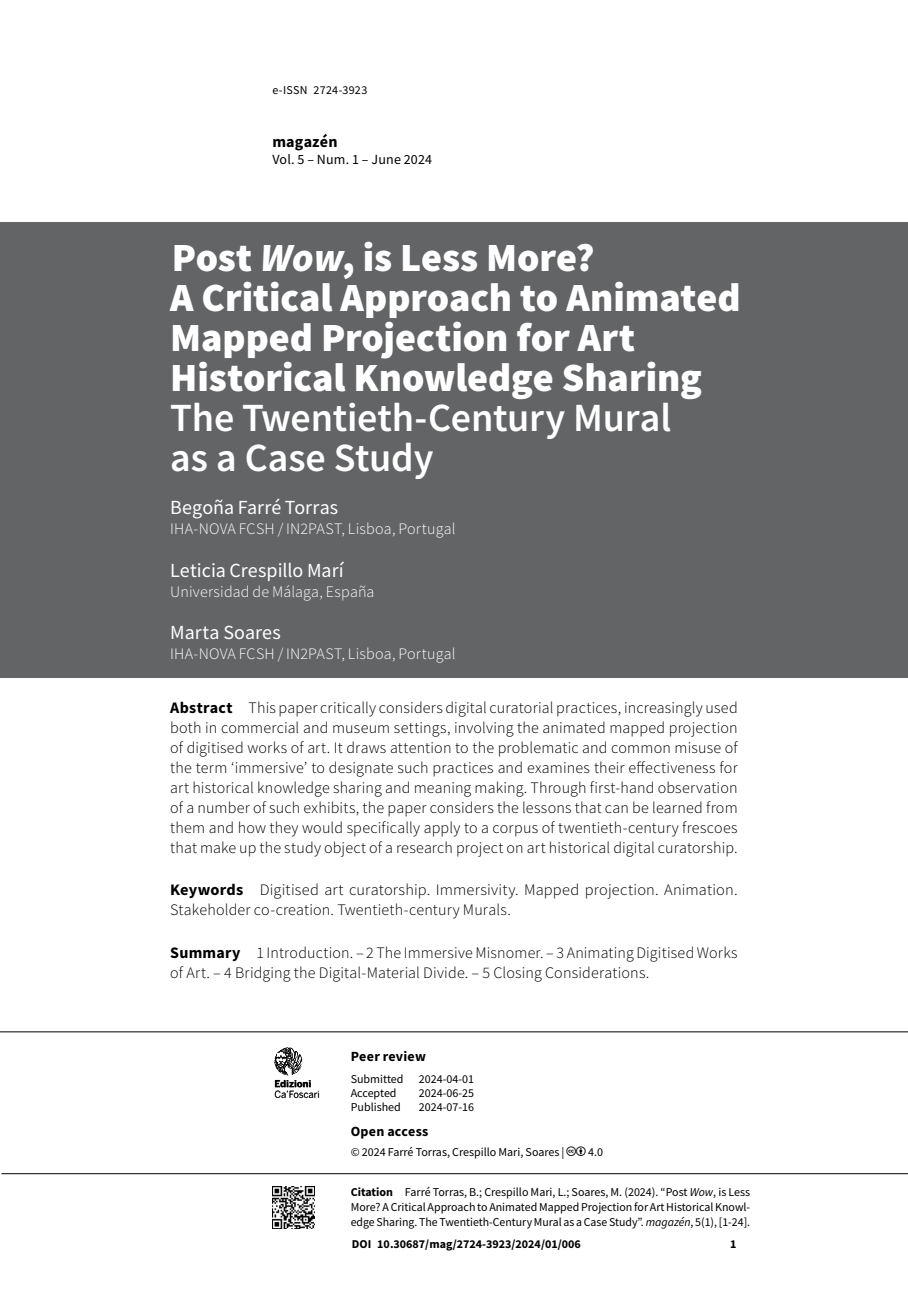
<style>
.page{position:relative;width:908px;height:1304px;background:#fff}
.page>*{position:absolute;margin:0;border:0;box-sizing:border-box;transform-origin:0 0}
.t1{font:900 40px/40px "Source Sans Pro";letter-spacing:-.005em;color:#fff}
.t2{font:600 40px/40px "Source Sans Pro";letter-spacing:-.005em;color:#fff}
.t3{font:20px "Source Sans Pro";color:#fff}
.t4{font:300 16px/20px "Source Sans Pro";letter-spacing:.01em;color:#000}
.t5{font:300 16px "Source Sans Pro";letter-spacing:.01em;color:#fff}
.t6{font:700 16px "Source Sans Pro";letter-spacing:.01em;color:#000}
.t7{font:700 14px "Source Sans Pro";letter-spacing:.02em;color:#000}
.t8{font:14px "Source Sans Pro";letter-spacing:.015em;color:#000}
.t9{font:12px/15px "Source Sans Pro";color:#000;text-align:justify}
.t10{font:700 12px "Source Sans Pro";color:#000}
.t11{font:12px "Source Sans Pro";letter-spacing:.02em;color:#000}
.t12{font:9.6px "Benton Sans";letter-spacing:-.01em;color:#000}
.t13{font:700 9.6px "Benton Sans";color:#000}
.s1{font-style:italic}
.s2{font-weight:700}
</style>
<div class="page">
<hr style="left:2px;top:1173px;width:905px;height:1px;background:#000">
<hr style="left:0;top:1031px;width:907px;height:1px;background:#000">
<img style="left:272px;top:1187px;width:42px;height:42px">
<svg style="left:274px;top:1047px;width:45px;height:51px"></svg>
<div style="left:0;top:223px;width:907px;height:455px;background:#636466"></div>
<p class="t11" style="left:272px;top:82px;width:96px">e-ISSN 2724-3923</p>
<p class="t6" style="left:272px;top:131px;width:67px">magazén</p>
<p class="t8" style="left:272px;top:150px;width:161px">Vol. 5 – Num. 1 – June 2024</p>
<h1 class="t1" style="left:170px;top:237px;width:571px">Post <span class="s1">Wow</span>, is Less More?<br>A Critical Approach to Animated<br>Mapped Projection for Art<br>Historical Knowledge Sharing</h1>
<h1 class="t2" style="left:170px;top:398px;width:502px">The Twentieth-Century Mural as a Case Study</h1>
<p class="t3" style="left:170px;top:495px;width:169px">Begoña Farré Torras</p>
<p class="t5" style="left:170px;top:519px;width:287px">IHA-NOVA FCSH / IN2PAST, Lisboa, Portugal</p>
<p class="t3" style="left:170px;top:557px;width:175px">Leticia Crespillo Marí</p>
<p class="t5" style="left:170px;top:582px;width:206px">Universidad de Málaga, España</p>
<p class="t3" style="left:170px;top:620px;width:112px">Marta Soares</p>
<p class="t5" style="left:170px;top:644px;width:287px">IHA-NOVA FCSH / IN2PAST, Lisboa, Portugal</p>
<p class="t4" style="left:170px;top:697px;width:568px;text-align:justify"><span class="s2">Abstract</span> This paper critically considers digital curatorial practices, increasingly used both in commercial and museum settings, involving the animated mapped projection of digitised works of art. It draws attention to the problematic and common misuse of the term ‘immersive’ to designate such practices and examines their effectiveness for art historical knowledge sharing and meaning making. Through first-hand observation of a number of such exhibits, the paper considers the lessons that can be learned from them and how they would specifically apply to a corpus of twentieth-century frescoes that make up the study object of a research project on art historical digital curatorship.</p>
<p class="t4" style="left:170px;top:880px;width:568px"><span class="s2">Keywords</span> Digitised art curatorship. Immersivity. Mapped projection. Animation.<br>Stakeholder co-creation. Twentieth-century Murals.</p>
<p class="t4" style="left:170px;top:943px;width:568px"><span class="s2">Summary</span> 1 Introduction. – 2 The Immersive Misnomer. – 3 Animating Digitised Works of Art. – 4 Bridging the Digital-Material Divide. – 5 Closing Considerations.</p>
<p class="t13" style="left:274px;top:1078px;width:38px">Edizioni</p>
<p class="t12" style="left:274px;top:1088px;width:47px">Ca’Foscari</p>
<p class="t7" style="left:350px;top:1046px;width:77px">Peer review</p>
<p class="t9" style="left:350px;top:1071px;width:54px">Submitted</p>
<p class="t9" style="left:418px;top:1071px;width:57px">2024-04-01</p>
<p class="t9" style="left:350px;top:1085px;width:47px">Accepted</p>
<p class="t9" style="left:418px;top:1085px;width:57px">2024-06-25</p>
<p class="t9" style="left:350px;top:1099px;width:52px">Published</p>
<p class="t9" style="left:418px;top:1099px;width:57px">2024-07-16</p>
<p class="t7" style="left:350px;top:1122px;width:79px">Open access</p>
<p class="t9" style="left:350px;top:1144px;width:215px">© 2024 Farré Torras, Crespillo Mari, Soares |</p>
<p class="t9" style="left:587px;top:1144px;width:16px">4.0</p>
<p class="t9" style="left:350px;top:1184px;width:401px"><span class="s2">Citation</span> Farré Torras, B.; Crespillo Mari, L.; Soares, M. (2024). “Post <span class="s1">Wow</span>, is Less More? A Critical Approach to Animated Mapped Projection for Art Historical Knowl&shy;edge Sharing. The Twentieth-Century Mural as a Case Study”. <span class="s1">magazén</span>, 5(1), [1-24].</p>
<p class="t10" style="left:351px;top:1235px;width:230px">DOI 10.30687/mag/2724-3923/2024/01/006</p>
<p class="t10" style="left:729px;top:1236px;width:8px">1</p>
</div>
